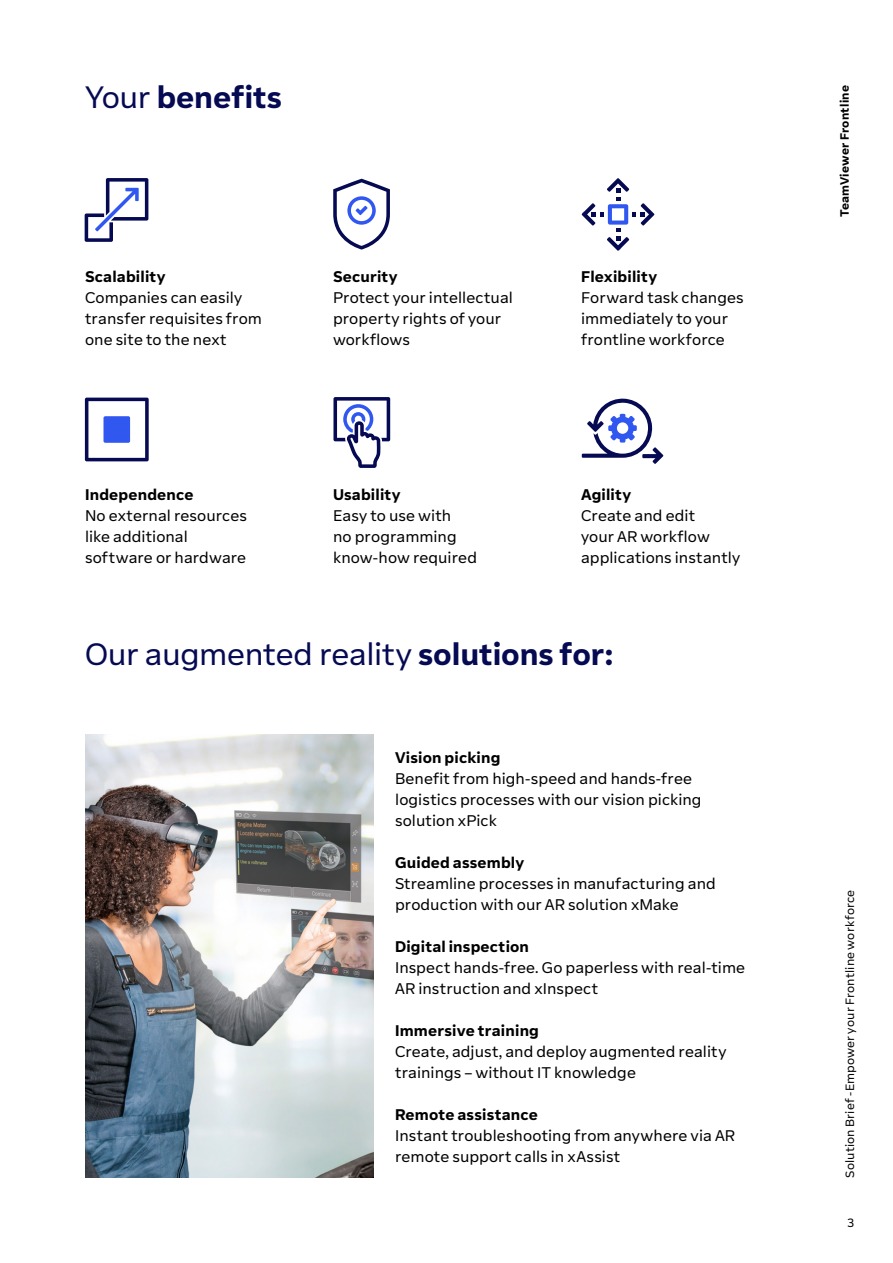
<style>
.page{position:relative;width:893px;height:1263px;background:#fff}
.page>*{position:absolute;margin:0;border:0;box-sizing:border-box;transform-origin:0 0}
.t1{font:27px "Team Viewer Sans";letter-spacing:-.015em;color:#050a52}
.t2{font:700 27px "Team Viewer Sans";color:#050a52}
.t3{font:13.5px/21px "Team Viewer Sans";letter-spacing:.005em;color:#000}
.t4{font:700 13.5px "Team Viewer Sans";letter-spacing:.015em;color:#000}
.t5{font:10.5px "Team Viewer Sans";letter-spacing:.015em;color:#000}
.t6{font:700 10.5px "Team Viewer Sans";letter-spacing:.02em;color:#000}
.s1{font-weight:400}
.s2{font-weight:700}
</style>
<div class="page">
<img style="left:85px;top:735px;width:289px;height:443px">
<svg style="left:85px;top:178px;width:63px;height:64px"></svg>
<svg style="left:333px;top:179px;width:57px;height:71px"></svg>
<svg style="left:582px;top:178px;width:72px;height:73px"></svg>
<svg style="left:85px;top:398px;width:64px;height:63px"></svg>
<div style="left:104px;top:416px;width:26px;height:27px;background:#3057f0;border-radius:2px"></div>
<svg style="left:333px;top:397px;width:57px;height:71px"></svg>
<svg style="left:582px;top:398px;width:81px;height:66px"></svg>
<h1 class="t2" style="left:85px;top:74px;width:198px"><span class="s1">Your</span> benefits</h1>
<p class="t4" style="left:85px;top:265px;width:82px">Scalability</p>
<p class="t3" style="left:85px;top:286px;width:179px">Companies can easily transfer requisites from one site to the next</p>
<p class="t4" style="left:85px;top:484px;width:110px">Independence</p>
<p class="t3" style="left:85px;top:505px;width:163px">No external resources like additional software or hardware</p>
<p class="t4" style="left:333px;top:265px;width:66px">Security</p>
<p class="t3" style="left:333px;top:287px;width:181px">Protect your intellectual property rights of your workflows</p>
<p class="t4" style="left:333px;top:484px;width:69px">Usability</p>
<p class="t3" style="left:333px;top:505px;width:145px">Easy to use with<br>no programming know-how required</p>
<p class="t4" style="left:581px;top:265px;width:77px">Flexibility</p>
<p class="t3" style="left:581px;top:287px;width:164px">Forward task changes immediately to your frontline workforce</p>
<p class="t4" style="left:581px;top:484px;width:52px">Agility</p>
<p class="t3" style="left:581px;top:505px;width:161px">Create and edit<br>your AR workflow applications instantly</p>
<h1 class="t1" style="left:85px;top:632px;width:530px">Our augmented reality <span class="s2">solutions for:</span></h1>
<p class="t4" style="left:395px;top:746px;width:107px">Vision picking</p>
<p class="t3" style="left:395px;top:767px;width:308px">Benefit from high-speed and hands-free logistics processes with our vision picking solution xPick</p>
<p class="t4" style="left:395px;top:851px;width:131px">Guided assembly</p>
<p class="t3" style="left:395px;top:872px;width:322px">Streamline processes in manufacturing and production with our AR solution xMake</p>
<p class="t4" style="left:395px;top:935px;width:135px">Digital inspection</p>
<p class="t3" style="left:395px;top:956px;width:352px">Inspect hands-free. Go paperless with real-time<br>AR instruction and xInspect</p>
<p class="t4" style="left:395px;top:1019px;width:145px">Immersive training</p>
<p class="t3" style="left:395px;top:1040px;width:333px">Create, adjust, and deploy augmented reality trainings – without IT knowledge</p>
<p class="t4" style="left:395px;top:1103px;width:144px">Remote assistance</p>
<p class="t3" style="left:395px;top:1124px;width:342px">Instant troubleshooting from anywhere via AR remote support calls in xAssist</p>
<p class="t6" style="left:836px;top:217px;width:134px;rotate:-90deg">TeamViewer Frontline</p>
<p class="t5" style="left:841px;top:1178px;width:290px;rotate:-90deg">Solution Brief -Empower your Frontline workforce</p>
<p class="t5" style="left:847px;top:1215px;width:8px">3</p>
</div>
